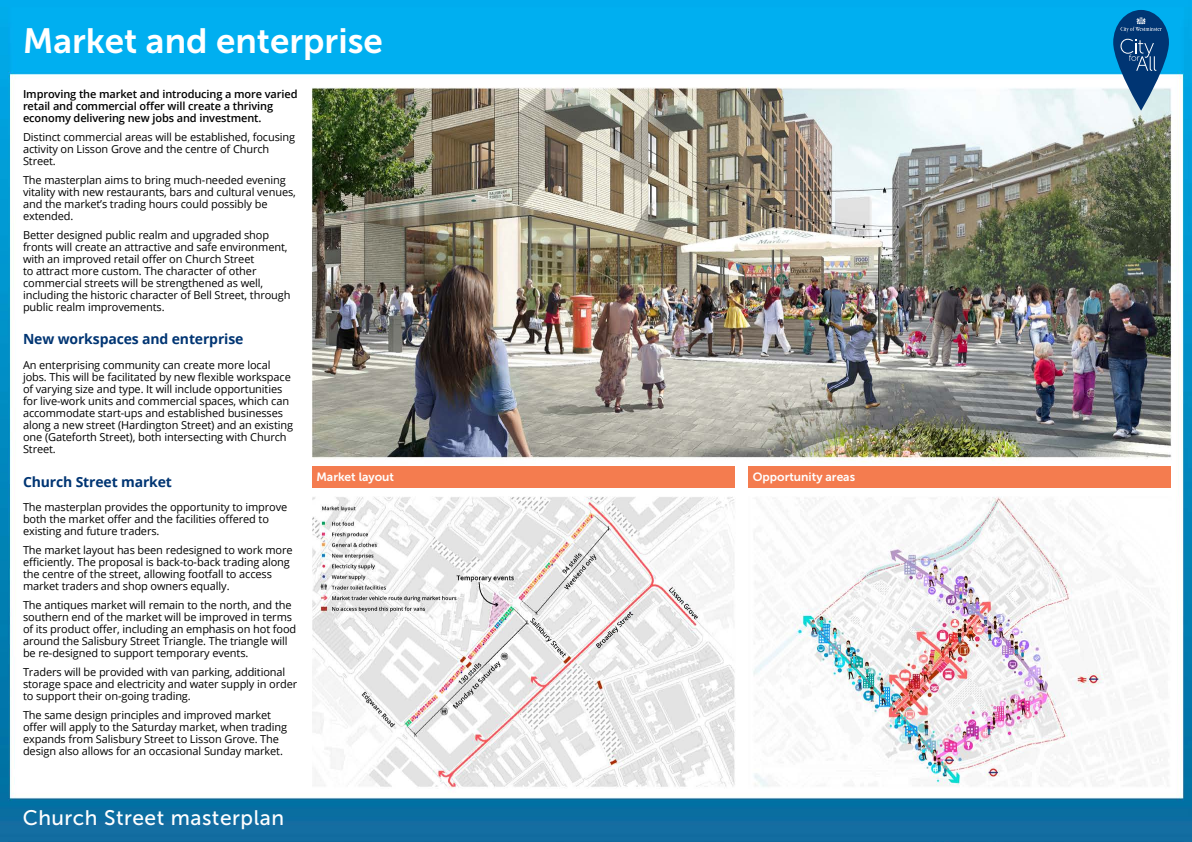
<style>
.page{position:relative;width:1192px;height:842px;background:#fff}
.page>*{position:absolute;margin:0;border:0;box-sizing:border-box;transform-origin:0 0}
.t1{font:35px "Museo Sans 700";color:#fff}
.t2{font:21px "Museo Sans 500";letter-spacing:.025em;color:#fff}
.t3{font:700 14px "Open Sans";letter-spacing:-.01em;color:#003573}
.t4{font:12px "Museo Sans 700";color:#fff}
.t5{font:11px/12px "Open Sans";letter-spacing:-.01em;color:#000}
.t6{font:600 11px/12px "Open Sans";letter-spacing:-.01em;color:#000}
</style>
<div class="page">
<img style="left:0;top:0;width:1192px;height:842px">
<div style="left:312px;top:466px;width:422px;height:22px;background:#f47c4f"></div>
<div style="left:749px;top:466px;width:422px;height:22px;background:#f47c4f"></div>
<svg style="left:1113px;top:10px;width:56px;height:101px;background:#4379a6"></svg>
<h1 class="t1" style="left:23px;top:22px;width:362px">Market and enterprise</h1>
<p class="t6" style="left:23px;top:87px;width:276px">Improving the market and introducing a more varied retail and commercial offer will create a thriving economy delivering new jobs and investment.</p>
<p class="t5" style="left:23px;top:130px;width:274px">Distinct commercial areas will be established, focusing activity on Lisson Grove and the centre of Church<br>Street.</p>
<p class="t5" style="left:23px;top:173px;width:274px">The masterplan aims to bring much-needed evening vitality with new restaurants, bars and cultural venues, and the market’s trading hours could possibly be extended.</p>
<p class="t5" style="left:23px;top:229px;width:269px">Better designed public realm and upgraded shop fronts will create an attractive and safe environment, with an improved retail offer on Church Street<br>to attract more custom. The character of other commercial streets will be strengthened as well, including the historic character of Bell Street, through public realm improvements.</p>
<p class="t3" style="left:23px;top:329px;width:222px">New workspaces and enterprise</p>
<p class="t5" style="left:23px;top:358px;width:272px">An enterprising community can create more local jobs. This will be facilitated by new flexible workspace of varying size and type. It will include opportunities for live-work units and commercial spaces, which can accommodate start-ups and established businesses along a new street (Hardington Street) and an existing one (Gateforth Street), both intersecting with Church Street.</p>
<p class="t3" style="left:23px;top:472px;width:151px">Church Street market</p>
<p class="t5" style="left:23px;top:500px;width:266px">The masterplan provides the opportunity to improve both the market offer and the facilities offered to existing and future traders.</p>
<p class="t5" style="left:23px;top:543px;width:271px">The market layout has been redesigned to work more efficiently. The proposal is back-to-back trading along the centre of the street, allowing footfall to access market traders and shop owners equally.</p>
<p class="t5" style="left:23px;top:599px;width:275px">The antiques market will remain to the north, and the southern end of the market will be improved in terms of its product offer, including an emphasis on hot food around the Salisbury Street Triangle. The triangle will be re-designed to support temporary events.</p>
<p class="t5" style="left:23px;top:666px;width:276px">Traders will be provided with van parking, additional storage space and electricity and water supply in order to support their on-going trading.</p>
<p class="t5" style="left:23px;top:709px;width:266px">The same design principles and improved market offer will apply to the Saturday market, when trading expands from Salisbury Street to Lisson Grove. The design also allows for an occasional Sunday market.</p>
<p class="t4" style="left:316px;top:471px;width:79px">Market layout</p>
<p class="t4" style="left:753px;top:471px;width:104px">Opportunity areas</p>
<h2 class="t2" style="left:23px;top:806px;width:263px">Church Street masterplan</h2>
</div>
